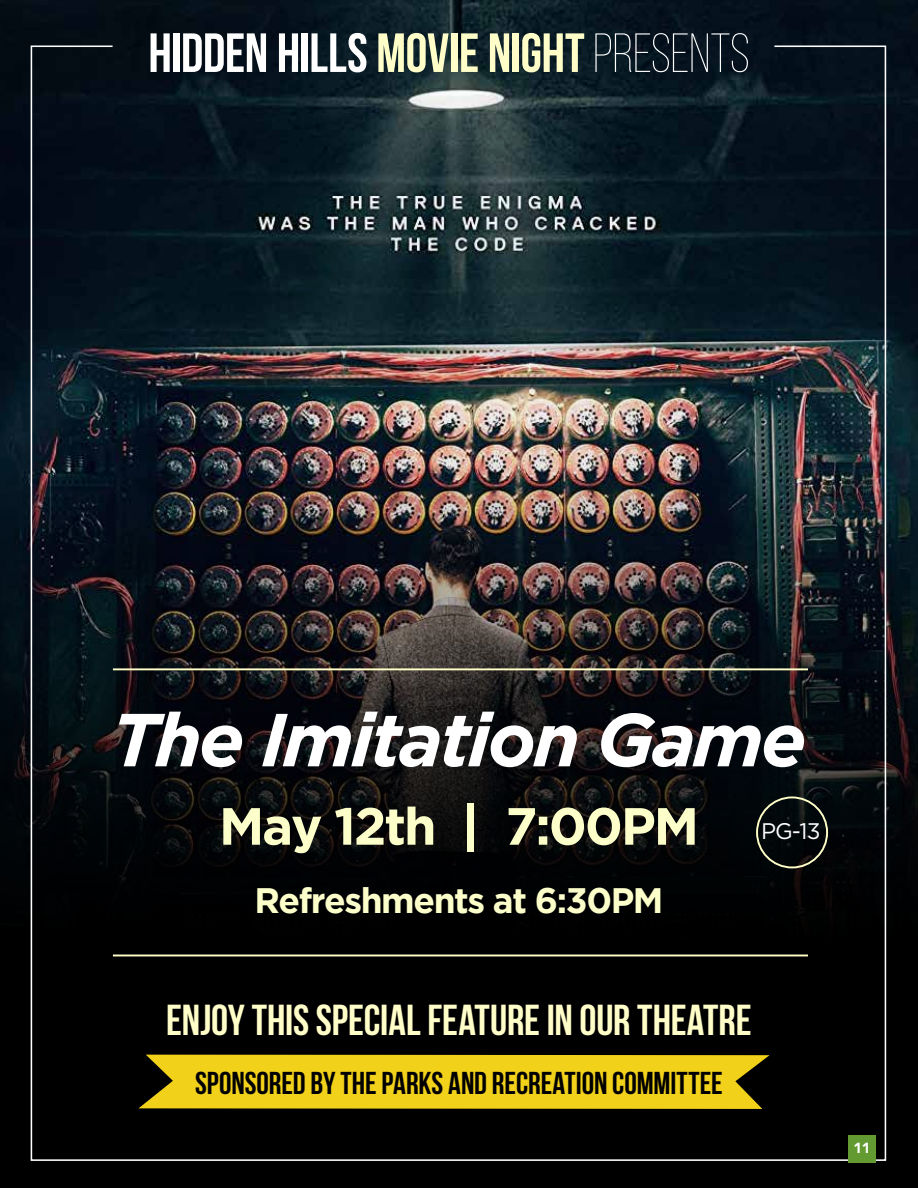
<style>
.page{position:relative;width:918px;height:1188px;background:#fff}
.page>*{position:absolute;margin:0;border:0;box-sizing:border-box;transform-origin:0 0}
.t1{font:italic 700 74.85px "Gotham";letter-spacing:-.04em;color:#fff}
.t2{font:700 55.05px "Bebas Neue";letter-spacing:-.01em;color:#fff}
.t3{font:700 52.35px "Gotham";letter-spacing:-.04em;color:#fdffcb}
.t4{font:700 43.05px "Bebas Neue";letter-spacing:-.005em;color:#fffec9}
.t5{font:700 35.25px "Gotham";letter-spacing:-.04em;color:#fdffcb}
.t6{font:700 31.5px "Bebas Neue";letter-spacing:-.005em;color:#000}
.t7{font:22.5px "Gotham";color:#fff}
.t8{font:900 14.7px "Avenir";color:#fff}
.s1{color:#fffec9}
.s2{font-weight:300}
</style>
<div class="page">
<img style="left:0;top:0;width:918px;height:1188px">
<img style="left:30px;top:45px;width:857px;height:1117px">
<hr style="left:113px;top:668px;width:695px;height:2px;background:#ffffc7">
<hr style="left:113px;top:955px;width:695px;height:1px;background:#ffffc7">
<div style="left:756px;top:796px;width:72px;height:72px;border:2px solid #ffffc7;border-radius:50%"></div>
<div style="left:848px;top:1135px;width:28px;height:27px;background:#639b32"></div>
<h2 class="t2" style="left:148px;top:23px;width:603px">HIDDEN HILLS <span class="s1">MOVIE NIGHT</span> <span class="s2">PRESENTS</span></h2>
<h1 class="t1" style="left:112px;top:697px;width:696px">The Imitation Game</h1>
<h3 class="t3" style="left:219px;top:796px;width:482px">May 12th | 7:00PM</h3>
<p class="t7" style="left:761px;top:817px;width:61px">PG-13</p>
<p class="t5" style="left:254px;top:880px;width:411px">Refreshments at 6:30PM</p>
<h3 class="t4" style="left:166px;top:997px;width:587px">ENJOY THIS SPECIAL FEATURE IN OUR THEATRE</h3>
<p class="t6" style="left:195px;top:1065px;width:529px">SPONSORED BY THE PARKS AND RECREATION COMMITTEE</p>
<p class="t8" style="left:854px;top:1136px;width:18px">1 19</p>
</div>
